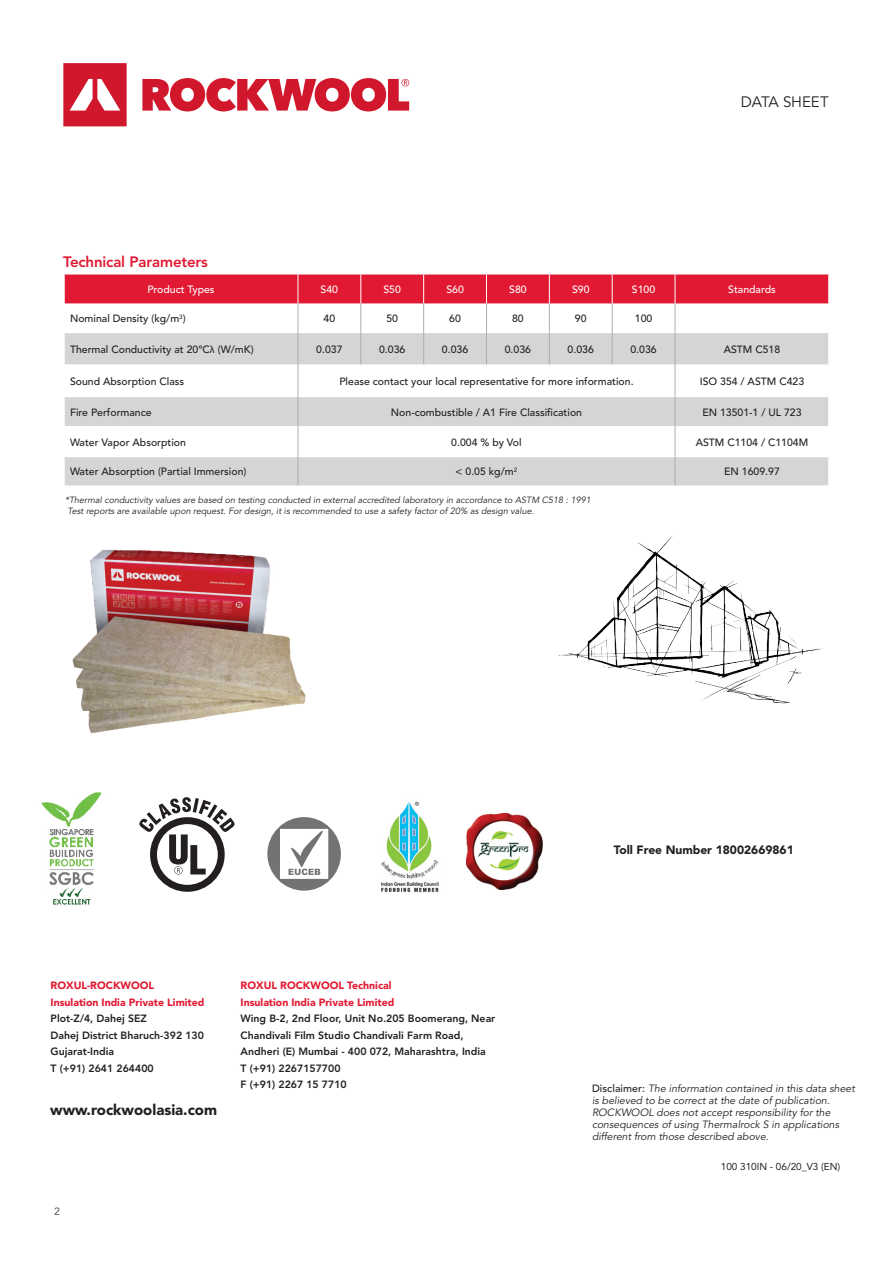
<style>
.page{position:relative;width:893px;height:1263px;background:#fff}
.page>*{position:absolute;margin:0;border:0;box-sizing:border-box;transform-origin:0 0}
.t1{font:900 15px "Avenir LT Std";color:#231f20}
.t2{font:800 15px "Avenir LT Std";letter-spacing:-.01em;color:#e11932}
.t3{font:15px "Avenir LT Std";letter-spacing:-.01em;color:#231f20}
.t4{font:900 12px "Avenir LT Std";color:#231f20}
.t5{font:500 10.5px "Avenir LT Std";color:#231f20}
.t6{font:800 10.5px/16.5px "Avenir LT Std";color:#231f20}
.t7{font:italic 10.5px/12px "Avenir LT Std";color:#231f20}
.t8{font:900 10.5px/16.5px "Avenir LT Std";color:#e11932}
.t9{font:500 10.5px "Avenir LT Std";color:#fff}
.t10{font:500 10.5px "Avenir LT Std";color:#636466}
.t11{font:9.9px "Avenir LT Std";color:#231f20}
.t12{font:italic 9px/10.8px "Avenir LT Std";color:#231f20}
.s1{font-family:"Myriad Pro";font-weight:400}
.s2{font-weight:500;font-style:normal}
</style>
<div class="page">
<svg style="left:65px;top:333px;width:763px;height:152px;fill:#d4d5d7"></svg>
<hr style="left:63px;top:364px;width:235px;height:2px;background:#fff">
<hr style="left:298px;top:364px;width:63px;height:2px;background:#fff">
<hr style="left:361px;top:364px;width:63px;height:2px;background:#fff">
<hr style="left:424px;top:364px;width:62px;height:2px;background:#fff">
<hr style="left:486px;top:364px;width:63px;height:2px;background:#fff">
<hr style="left:549px;top:364px;width:63px;height:2px;background:#fff">
<hr style="left:612px;top:364px;width:63px;height:2px;background:#fff">
<hr style="left:675px;top:364px;width:155px;height:2px;background:#fff">
<hr style="left:63px;top:426px;width:235px;height:2px;background:#fff">
<hr style="left:298px;top:426px;width:63px;height:2px;background:#fff">
<hr style="left:361px;top:426px;width:63px;height:2px;background:#fff">
<hr style="left:424px;top:426px;width:62px;height:2px;background:#fff">
<hr style="left:486px;top:426px;width:63px;height:2px;background:#fff">
<hr style="left:549px;top:426px;width:63px;height:2px;background:#fff">
<hr style="left:612px;top:426px;width:63px;height:2px;background:#fff">
<hr style="left:675px;top:426px;width:155px;height:2px;background:#fff">
<hr style="left:63px;top:456px;width:235px;height:1px;background:#fff">
<hr style="left:298px;top:456px;width:63px;height:1px;background:#fff">
<hr style="left:361px;top:456px;width:63px;height:1px;background:#fff">
<hr style="left:424px;top:456px;width:62px;height:1px;background:#fff">
<hr style="left:486px;top:456px;width:63px;height:1px;background:#fff">
<hr style="left:549px;top:456px;width:63px;height:1px;background:#fff">
<hr style="left:612px;top:456px;width:63px;height:1px;background:#fff">
<hr style="left:675px;top:456px;width:155px;height:1px;background:#fff">
<div style="left:64px;top:274px;width:765px;height:29px;background:#e11932"></div>
<hr style="left:298px;top:303px;width:1px;height:30px;background:#acaeb0">
<hr style="left:298px;top:333px;width:1px;height:32px;background:#acaeb0">
<hr style="left:298px;top:365px;width:1px;height:32px;background:#acaeb0">
<hr style="left:298px;top:397px;width:1px;height:30px;background:#acaeb0">
<svg style="left:298px;top:427px;width:1px;height:58px"></svg>
<hr style="left:361px;top:303px;width:1px;height:30px;background:#acaeb0">
<hr style="left:423px;top:303px;width:1px;height:30px;background:#acaeb0">
<hr style="left:486px;top:303px;width:1px;height:30px;background:#acaeb0">
<hr style="left:549px;top:303px;width:1px;height:30px;background:#acaeb0">
<hr style="left:612px;top:303px;width:1px;height:30px;background:#acaeb0">
<hr style="left:675px;top:303px;width:1px;height:30px;background:#acaeb0">
<hr style="left:361px;top:333px;width:1px;height:31px;background:#acaeb0">
<hr style="left:423px;top:333px;width:1px;height:31px;background:#acaeb0">
<hr style="left:486px;top:333px;width:1px;height:31px;background:#acaeb0">
<hr style="left:549px;top:333px;width:1px;height:31px;background:#acaeb0">
<hr style="left:612px;top:333px;width:1px;height:31px;background:#acaeb0">
<hr style="left:675px;top:333px;width:1px;height:32px;background:#acaeb0">
<hr style="left:675px;top:365px;width:1px;height:32px;background:#acaeb0">
<hr style="left:675px;top:397px;width:1px;height:30px;background:#acaeb0">
<svg style="left:675px;top:427px;width:1px;height:58px"></svg>
<svg style="left:63px;top:63px;width:64px;height:63px"></svg>
<svg style="left:142px;top:78px;width:267px;height:33px"></svg>
<img style="left:72px;top:549px;width:234px;height:185px">
<svg style="left:139px;top:797px;width:96px;height:95px"></svg>
<img style="left:41px;top:792px;width:61px;height:113px">
<img style="left:381px;top:801px;width:58px;height:92px">
<svg style="left:267px;top:817px;width:74px;height:74px"></svg>
<img style="left:558px;top:536px;width:265px;height:168px">
<img style="left:466px;top:814px;width:77px;height:76px">
<h1 class="t3" style="left:741px;top:96px;width:89px">DATA SHEET</h1>
<h1 class="t2" style="left:63px;top:256px;width:146px">Technical Parameters</h1>
<p class="t9" style="left:147px;top:285px;width:69px">Product Types</p>
<p class="t9" style="left:321px;top:285px;width:19px">S40</p>
<p class="t9" style="left:383px;top:285px;width:19px">S50</p>
<p class="t9" style="left:446px;top:285px;width:19px">S60</p>
<p class="t9" style="left:509px;top:285px;width:19px">S80</p>
<p class="t9" style="left:572px;top:285px;width:19px">S90</p>
<p class="t9" style="left:632px;top:285px;width:25px">S100</p>
<p class="t9" style="left:728px;top:285px;width:49px">Standards</p>
<p class="t5" style="left:70px;top:314px;width:117px">Nominal Density (kg/m<sup>3</sup>)</p>
<p class="t5" style="left:324px;top:314px;width:13px">40</p>
<p class="t5" style="left:386px;top:314px;width:13px">50</p>
<p class="t5" style="left:449px;top:314px;width:13px">60</p>
<p class="t5" style="left:512px;top:314px;width:13px">80</p>
<p class="t5" style="left:575px;top:314px;width:13px">90</p>
<p class="t5" style="left:635px;top:314px;width:19px">100</p>
<p class="t5" style="left:70px;top:345px;width:185px">Thermal Conductivity at 20°C<span class="s1">λ</span> (W/mK)</p>
<p class="t5" style="left:316px;top:345px;width:28px">0.037</p>
<p class="t5" style="left:379px;top:345px;width:28px">0.036</p>
<p class="t5" style="left:442px;top:345px;width:28px">0.036</p>
<p class="t5" style="left:505px;top:345px;width:28px">0.036</p>
<p class="t5" style="left:568px;top:345px;width:28px">0.036</p>
<p class="t5" style="left:630px;top:345px;width:28px">0.036</p>
<p class="t5" style="left:724px;top:345px;width:58px">ASTM C518</p>
<p class="t5" style="left:70px;top:377px;width:116px">Sound Absorption Class</p>
<p class="t5" style="left:339px;top:377px;width:296px">Please contact your local representative for more information.</p>
<p class="t5" style="left:700px;top:377px;width:106px">ISO 354 / ASTM C423</p>
<p class="t5" style="left:70px;top:408px;width:83px">Fire Performance</p>
<p class="t5" style="left:391px;top:408px;width:193px">Non-combustible / A1 Fire Classification</p>
<p class="t5" style="left:702px;top:408px;width:101px">EN 13501-1 / UL 723</p>
<p class="t5" style="left:70px;top:438px;width:118px">Water Vapor Absorption</p>
<p class="t5" style="left:451px;top:438px;width:72px">0.004 % by Vol</p>
<p class="t5" style="left:696px;top:438px;width:114px">ASTM C1104 / C1104M</p>
<p class="t5" style="left:70px;top:467px;width:178px">Water Absorption (Partial Immersion)</p>
<p class="t5" style="left:456px;top:467px;width:63px">&lt; 0.05 kg/m<sup>2</sup></p>
<p class="t5" style="left:724px;top:467px;width:57px">EN 1609.97</p>
<p class="t12" style="left:65px;top:496px;width:527px">*Thermal conductivity values are based on testing conducted in external accredited laboratory in accordance to ASTM C518 : 1991<br>Test reports are available upon request. For design, it is recommended to use a safety factor of 20% as design value.</p>
<p class="t4" style="left:614px;top:844px;width:181px">Toll Free Number 18002669861</p>
<p class="t8" style="left:51px;top:978px;width:155px">ROXUL-ROCKWOOL<br>Insulation India Private Limited</p>
<p class="t6" style="left:51px;top:1011px;width:155px">Plot-Z/4, Dahej SEZ<br>Dahej District Bharuch-392 130<br>Gujarat-India<br>T (+91) 2641 264400</p>
<h1 class="t1" style="left:50px;top:1103px;width:168px">www.rockwoolasia.com</h1>
<p class="t8" style="left:241px;top:978px;width:155px">ROXUL ROCKWOOL Technical<br>Insulation India Private Limited</p>
<p class="t6" style="left:241px;top:1011px;width:256px">Wing B-2, 2nd Floor, Unit No.205 Boomerang, Near Chandivali Film Studio Chandivali Farm Road, Andheri (E) Mumbai - 400 072, Maharashtra, India<br>T (+91) 2267157700<br>F (+91) 2267 15 7710</p>
<p class="t10" style="left:54px;top:1207px;width:7px">2</p>
<p class="t7" style="left:592px;top:1083px;width:264px"><span class="s2">Disclaimer:</span> The information contained in this data sheet is believed to be correct at the date of publication.<br>ROCKWOOL does not accept responsibility for the consequences of using Thermalrock S in applications different from those described above.</p>
<p class="t11" style="left:721px;top:1162px;width:121px">100 310IN - 06/20_V3 (EN)</p>
</div>
